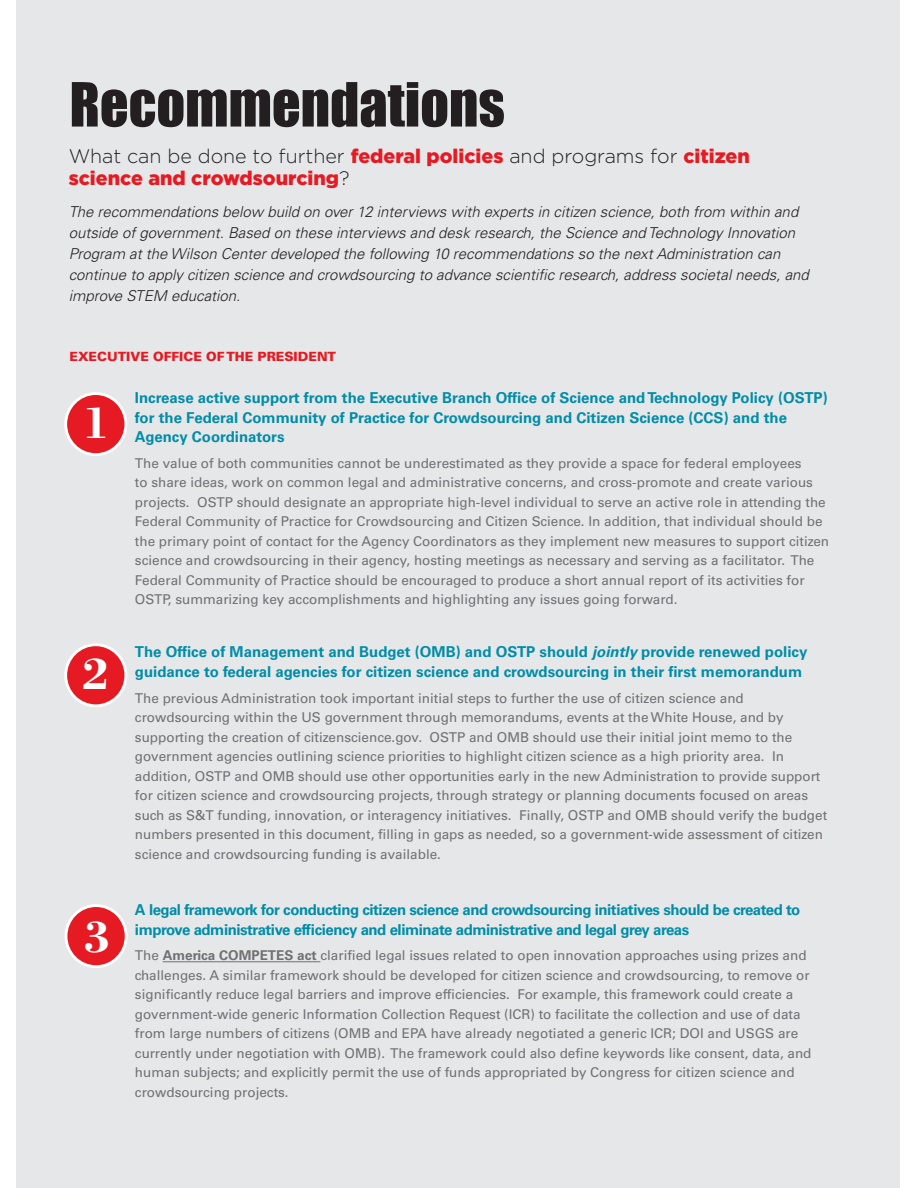
<style>
.page{position:relative;width:918px;height:1188px;background:#fff}
.page>*{position:absolute;margin:0;border:0;box-sizing:border-box;transform-origin:0 0}
.t1{font:56.25px "Impact";color:#231f20}
.t2{font:700 46.05px "Bodoni";color:#fff}
.t3{font:900 19.65px/22.5px "Gotham";color:#e51a23}
.t4{font:italic 300 15px/21px "Univers LT Std";color:#231f20}
.t5{font:700 15px/19.5px "Univers LT Std";color:#008da8}
.t6{font:700 15px/19.5px "Univers LT Std";letter-spacing:-.03em;color:#008da8}
.t7{font:13.5px/19.5px "Univers LT Std";color:#717074}
.t8{font:900 12.75px "Univers LT Std";color:#e51a23}
.s1{font-weight:300;color:#231f20}
.s2{font-style:italic}
.s3{font-weight:700}
</style>
<div class="page">
<div style="left:16px;top:0;width:884px;height:1188px;background:#e6e7e9"></div>
<div style="left:66px;top:394px;width:60px;height:61px;background:#e51a23;border-radius:50%"></div>
<div style="left:64px;top:392px;width:63px;height:64px;border:3px solid #fff;border-radius:50%"></div>
<div style="left:66px;top:645px;width:60px;height:61px;background:#e51a23;border-radius:50%"></div>
<div style="left:64px;top:643px;width:63px;height:64px;border:3px solid #fff;border-radius:50%"></div>
<div style="left:66px;top:906px;width:60px;height:61px;background:#e51a23;border-radius:50%"></div>
<div style="left:65px;top:904px;width:63px;height:64px;border:3px solid #fff;border-radius:50%"></div>
<hr style="left:163px;top:961px;width:157px;height:1px;background:#717074">
<h1 class="t1" style="left:70px;top:61px;width:437px">Recommendations</h1>
<h3 class="t3" style="left:69px;top:144px;width:683px"><span class="s1">What can be done to further</span> federal policies <span class="s1">and programs for</span> citizen science and crowdsourcing<span class="s1">?</span></h3>
<p class="t4" style="left:69px;top:202px;width:742px">The recommendations below build on over 12 interviews with experts in citizen science, both from within and outside of government. Based on these interviews and desk research, the Science and Technology Innovation Program at the Wilson Center developed the following 10 recommendations so the next Administration can continue to apply citizen science and crowdsourcing to advance scientific research, address societal needs, and improve STEM education.</p>
<p class="t8" style="left:70px;top:349px;width:268px">EXECUTIVE OFFICE OF THE PRESIDENT</p>
<h2 class="t2" style="left:82px;top:394px;width:30px">1</h2>
<h2 class="t2" style="left:82px;top:645px;width:30px">2</h2>
<h2 class="t2" style="left:83px;top:908px;width:30px">3</h2>
<p class="t5" style="left:135px;top:388px;width:694px">Increase active support from the Executive Branch Office of Science and Technology Policy (OSTP) for the Federal Community of Practice for Crowdsourcing and Citizen Science (CCS) and the<br>Agency Coordinators</p>
<p class="t7" style="left:135px;top:453px;width:696px">The value of both communities cannot be underestimated as they provide a space for federal employees<br>to share ideas, work on common legal and administrative concerns, and cross-promote and create various projects. OSTP should designate an appropriate high-level individual to serve an active role in attending the Federal Community of Practice for Crowdsourcing and Citizen Science. In addition, that individual should be the primary point of contact for the Agency Coordinators as they implement new measures to support citizen science and crowdsourcing in their agency, hosting meetings as necessary and serving as a facilitator. The Federal Community of Practice should be encouraged to produce a short annual report of its activities for OSTP, summarizing key accomplishments and highlighting any issues going forward.</p>
<p class="t5" style="left:135px;top:643px;width:674px">The Office of Management and Budget (OMB) and OSTP should <span class="s2">jointly</span> provide renewed policy guidance to federal agencies for citizen science and crowdsourcing in their first memorandum</p>
<p class="t7" style="left:135px;top:688px;width:694px">The previous Administration took important initial steps to further the use of citizen science and crowdsourcing within the US government through memorandums, events at the White House, and by supporting the creation of citizenscience.gov. OSTP and OMB should use their initial joint memo to the government agencies outlining science priorities to highlight citizen science as a high priority area. In addition, OSTP and OMB should use other opportunities early in the new Administration to provide support for citizen science and crowdsourcing projects, through strategy or planning documents focused on areas such as S&amp;T funding, innovation, or interagency initiatives. Finally, OSTP and OMB should verify the budget numbers presented in this document, filling in gaps as needed, so a government-wide assessment of citizen science and crowdsourcing funding is available.</p>
<p class="t6" style="left:135px;top:900px;width:667px">A legal framework for conducting citizen science and crowdsourcing initiatives should be created to improve administrative efficiency and eliminate administrative and legal grey areas</p>
<p class="t7" style="left:135px;top:946px;width:678px">The <span class="s3">America COMPETES act</span> clarified legal issues related to open innovation approaches using prizes and challenges. A similar framework should be developed for citizen science and crowdsourcing, to remove or significantly reduce legal barriers and improve efficiencies. For example, this framework could create a government-wide generic Information Collection Request (ICR) to facilitate the collection and use of data from large numbers of citizens (OMB and EPA have already negotiated a generic ICR; DOI and USGS are currently under negotiation with OMB). The framework could also define keywords like consent, data, and human subjects; and explicitly permit the use of funds appropriated by Congress for citizen science and crowdsourcing projects.</p>
</div>
